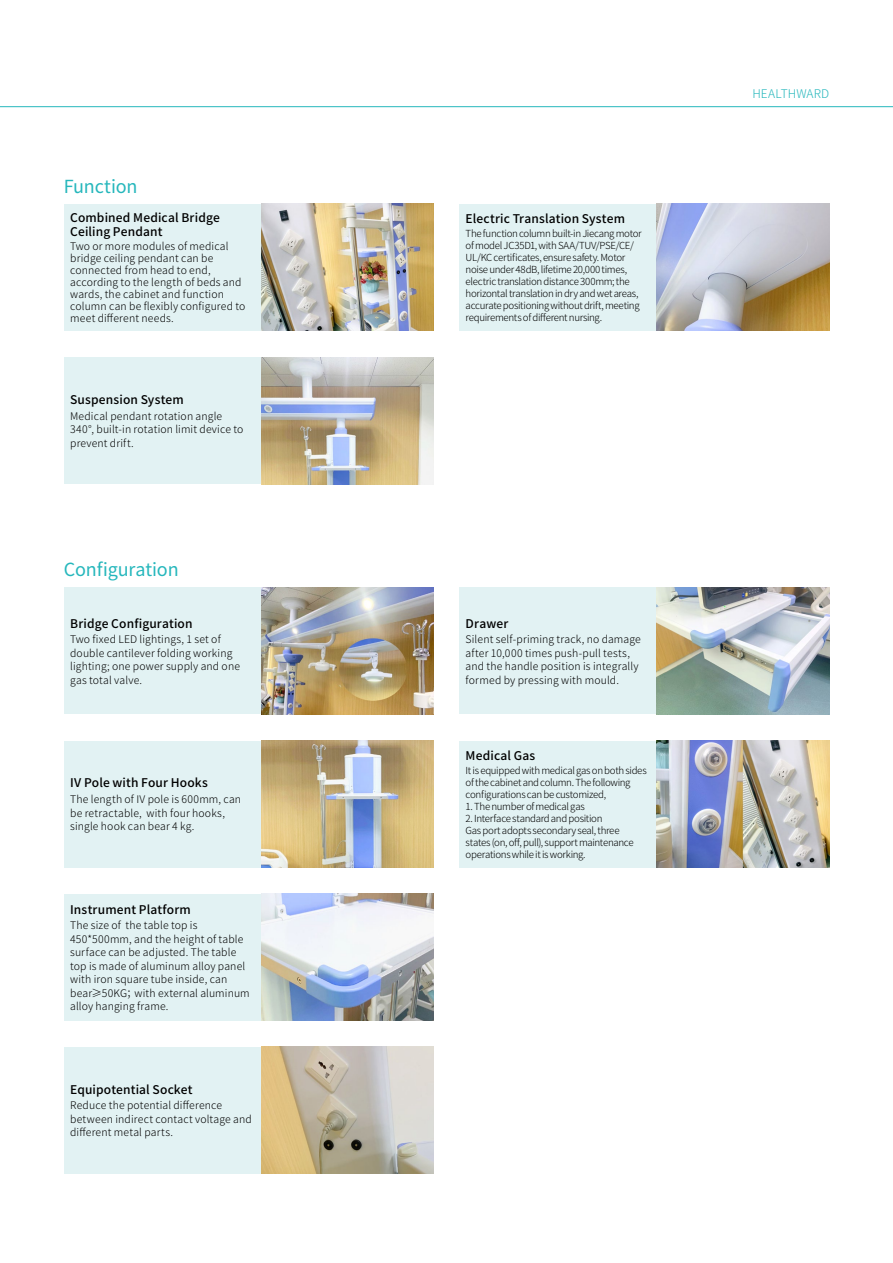
<style>
.page{position:relative;width:893px;height:1263px;background:#fff}
.page>*{position:absolute;margin:0;border:0;box-sizing:border-box;transform-origin:0 0}
.t1{font:18px "Noto Sans CJ Ksc";letter-spacing:-.005em;color:#26b7bc}
.t2{font:500 12px/13.5px "Noto Sans CJ Ksc";letter-spacing:.01em;color:#000}
.t3{font:300 12px "Noto Sans CJ Ksc";letter-spacing:.005em;color:#26b7bc}
.t4{font:300 10.5px/13.5px "Noto Sans CJ Ksc";letter-spacing:.015em;color:#000}
.t5{font:300 9.75px/12px "Noto Sans CJ Ksc";letter-spacing:-.035em;color:#000}
</style>
<div class="page">
<hr style="left:0;top:106px;width:893px;height:1px;background:#26b7bc">
<div style="left:64px;top:740px;width:197px;height:127px;background:#e2f2f3"></div>
<img style="left:261px;top:740px;width:173px;height:127px">
<div style="left:64px;top:894px;width:197px;height:126px;background:#e2f2f3"></div>
<img style="left:261px;top:894px;width:173px;height:126px">
<div style="left:459px;top:587px;width:198px;height:127px;background:#e2f2f3"></div>
<img style="left:657px;top:587px;width:172px;height:127px">
<div style="left:459px;top:740px;width:198px;height:127px;background:#e2f2f3"></div>
<img style="left:657px;top:740px;width:172px;height:127px">
<div style="left:64px;top:1047px;width:197px;height:127px;background:#e2f2f3"></div>
<img style="left:261px;top:1047px;width:173px;height:127px">
<div style="left:64px;top:204px;width:197px;height:127px;background:#e2f2f3"></div>
<img style="left:261px;top:204px;width:173px;height:127px">
<div style="left:64px;top:357px;width:197px;height:127px;background:#e2f2f3"></div>
<img style="left:261px;top:357px;width:173px;height:127px">
<div style="left:459px;top:204px;width:198px;height:127px;background:#e2f2f3"></div>
<img style="left:657px;top:204px;width:172px;height:127px">
<div style="left:64px;top:587px;width:197px;height:127px;background:#e2f2f3"></div>
<img style="left:261px;top:587px;width:173px;height:127px">
<h1 class="t1" style="left:64px;top:176px;width:75px">Function</h1>
<p class="t2" style="left:70px;top:211px;width:151px">Combined Medical Bridge<br>Ceiling Pendant</p>
<p class="t4" style="left:70px;top:240px;width:177px;line-height:12px">Two or more modules of medical bridge ceiling pendant can be connected from head to end, according to the length of beds and wards, the cabinet and function column can be flexibly configured to meet different needs.</p>
<p class="t2" style="left:70px;top:393px;width:115px">Suspension System</p>
<p class="t4" style="left:70px;top:409px;width:175px">Medical pendant rotation angle<br>340°, built-in rotation limit device to prevent drift.</p>
<h1 class="t1" style="left:64px;top:559px;width:116px">Configuration</h1>
<p class="t2" style="left:70px;top:617px;width:124px">Bridge Configuration</p>
<p class="t4" style="left:70px;top:633px;width:55px">Two fixed LED</p>
<p class="t4" style="left:70px;top:633px;width:171px;text-indent:69px">lightings, 1 set of double cantilever folding working lighting; one power supply and one gas total valve.</p>
<p class="t2" style="left:70px;top:776px;width:139px">IV Pole with Four Hooks</p>
<p class="t4" style="left:70px;top:793px;width:172px">The length of IV pole is 600mm, can be retractable, with four hooks, single hook can bear 4 kg.</p>
<p class="t2" style="left:70px;top:903px;width:122px">Instrument Platform</p>
<p class="t4" style="left:70px;top:919px;width:181px">The size of the table top is<br>450*500mm, and the height of table surface can be adjusted. The table top is made of aluminum alloy panel with iron square tube inside, can bear≥50KG；with external aluminum alloy hanging frame.</p>
<p class="t2" style="left:70px;top:1083px;width:124px">Equipotential Socket</p>
<p class="t4" style="left:70px;top:1099px;width:183px">Reduce the potential difference between indirect contact voltage and different metal parts.</p>
<p class="t2" style="left:466px;top:212px;width:161px">Electric Translation System</p>
<p class="t5" style="left:466px;top:228px;width:178px">The function column built-in Jiecang motor of model JC35D1, with SAA/TUV/PSE/CE/ UL/KC certificates, ensure safety. Motor noise under 48dB, lifetime 20,000 times, electric translation distance 300mm; the horizontal translation in dry and wet areas, accurate positioning without drift, meeting requirements of different nursing.</p>
<p class="t3" style="left:752px;top:87px;width:78px">Healthward</p>
<p class="t2" style="left:466px;top:617px;width:44px">Drawer</p>
<p class="t4" style="left:466px;top:633px;width:177px">Silent self-priming track, no damage after 10,000 times push-pull tests, and the handle position is integrally formed by pressing with mould.</p>
<p class="t2" style="left:466px;top:749px;width:71px">Medical Gas</p>
<p class="t5" style="left:466px;top:764px;width:183px">It is equipped with medical gas on both sides of the cabinet and column. The following configurations can be customized,</p>
<p class="t5" style="left:466px;top:800px;width:121px">1. The number of medical gas</p>
<p class="t5" style="left:466px;top:812px;width:169px">2. I nterface standard and position<br>Gas port adopts secondary seal, three states (on, off, pull), support maintenance operations while it is working.</p>
</div>
